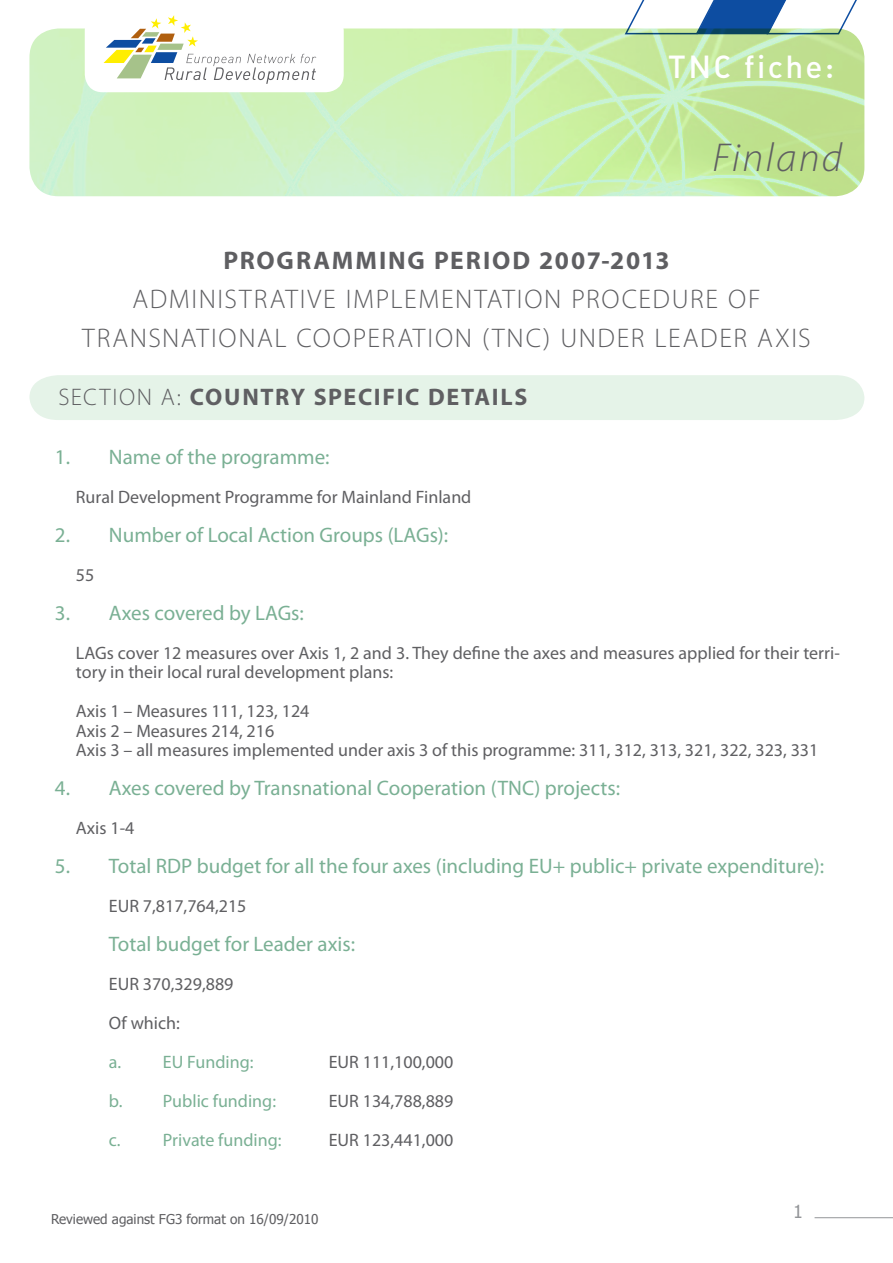
<style>
.page{position:relative;width:893px;height:1263px;background:#fff}
.page>*{position:absolute;margin:0;border:0;box-sizing:border-box;transform-origin:0 0}
.countryname{font:italic 300 40.5px "Myriad Pro";letter-spacing:.055em;color:#5f5f62}
.NRNsummeryinfo{font:31.5px "FFDIN Medium Alternate";letter-spacing:.075em;color:#fff}
.countryname-2{font:300 27px "Myriad Pro";letter-spacing:.06em;color:#5f5f62}
.countryname-3{font:700 25.5px "Myriad Pro";letter-spacing:.075em;color:#5f5f62}
.countryname-4{font:700 24px "Myriad Pro";letter-spacing:.07em;color:#5f5f62}
._01_head{font:21px "Myriad Pro";color:#7ab094}
._02_body{font:18px/19.5px "Myriad Pro";color:#5f5f62}
._04_abc{font:18px "Myriad Pro";color:#7ab094}
._04_abc-2{font:18px "Myriad Pro";color:#5f5f62}
.t1{font:18px "Tahoma";color:#939598}
.body{font:13.5px "Tahoma";color:#5f5f62}
.s1{font-weight:300}
</style>
<div class="page">
<svg style="left:628px;top:0;width:229px;height:28px"></svg>
<img style="left:29px;top:28px;width:835px;height:168px">
<div style="left:29px;top:375px;width:835px;height:45px;background:#e5f3e8"></div>
<hr style="left:814px;top:1217px;width:79px;height:1px;background:#939598">
<div style="left:85px;top:13px;width:259px;height:79px;background:#fff;border-radius:18px"></div>
<svg style="left:104px;top:15px;width:212px;height:69px"></svg>
<p class="NRNsummeryinfo" style="left:668px;top:46px;width:167px">TNC fiche:</p>
<p class="countryname" style="left:712px;top:133px;width:131px">Finland</p>
<p class="countryname-3" style="left:223px;top:243px;width:448px">PROGRAMMING PERIOD 2007-2013</p>
<p class="countryname-2" style="left:132px;top:282px;width:630px">ADMINISTRATIVE IMPLEMENTATION PROCEDURE OF</p>
<p class="countryname-2" style="left:82px;top:321px;width:730px">TRANSNATIONAL COOPERATION (TNC) UNDER LEADER AXIS</p>
<p class="countryname-4" style="left:58px;top:381px;width:470px"><span class="s1">SECTION A:</span> COUNTRY SPECIFIC DETAILS</p>
<p class="_01_head" style="left:55px;top:444px;width:276px">1. Name of the programme:</p>
<p class="_02_body" style="left:76px;top:486px;width:397px">Rural Development Programme for Mainland Finland</p>
<p class="_01_head" style="left:55px;top:522px;width:395px">2. Number of Local Action Groups (LAGs):</p>
<p class="_02_body" style="left:76px;top:564px;width:20px">55</p>
<p class="_01_head" style="left:55px;top:600px;width:250px">3. Axes covered by LAGs:</p>
<p class="_02_body" style="left:76px;top:642px;width:765px">LAGs cover 12 measures over Axis 1, 2 and 3. They define the axes and measures applied for their terri&shy;tory in their local rural development plans:</p>
<p class="_02_body" style="left:76px;top:701px;width:235px">Axis 1 – Measures 111, 123, 124</p>
<p class="_02_body" style="left:76px;top:720px;width:200px">Axis 2 – Measures 214, 216</p>
<p class="_02_body" style="left:76px;top:740px;width:744px">Axis 3 – all measures implemented under axis 3 of this programme: 311, 312, 313, 321, 322, 323, 331</p>
<p class="_01_head" style="left:55px;top:775px;width:567px">4. Axes covered by Transnational Cooperation (TNC) projects:</p>
<p class="_02_body" style="left:76px;top:818px;width:60px">Axis 1-4</p>
<p class="_01_head" style="left:55px;top:853px;width:771px">5. Total RDP budget for all the four axes (including EU+ public+ private expenditure):</p>
<p class="_02_body" style="left:109px;top:896px;width:139px">EUR 7,817,764,215</p>
<p class="_01_head" style="left:109px;top:931px;width:248px">Total budget for Leader axis:</p>
<p class="_02_body" style="left:109px;top:974px;width:126px">EUR 370,329,889</p>
<p class="_02_body" style="left:109px;top:1013px;width:72px">Of which:</p>
<p class="_04_abc" style="left:109px;top:1051px;width:146px">a. EU Funding:</p>
<p class="_04_abc-2" style="left:329px;top:1051px;width:126px">EUR 111,100,000</p>
<p class="_04_abc" style="left:109px;top:1090px;width:169px">b. Public funding:</p>
<p class="_04_abc-2" style="left:329px;top:1090px;width:126px">EUR 134,788,889</p>
<p class="_04_abc" style="left:109px;top:1129px;width:174px">c. Private funding:</p>
<p class="_04_abc-2" style="left:329px;top:1129px;width:126px">EUR 123,441,000</p>
<p class="body" style="left:51px;top:1211px;width:269px">Reviewed against FG3 format on 16/09/2010</p>
<p class="t1" style="left:793px;top:1200px;width:11px">1</p>
</div>
